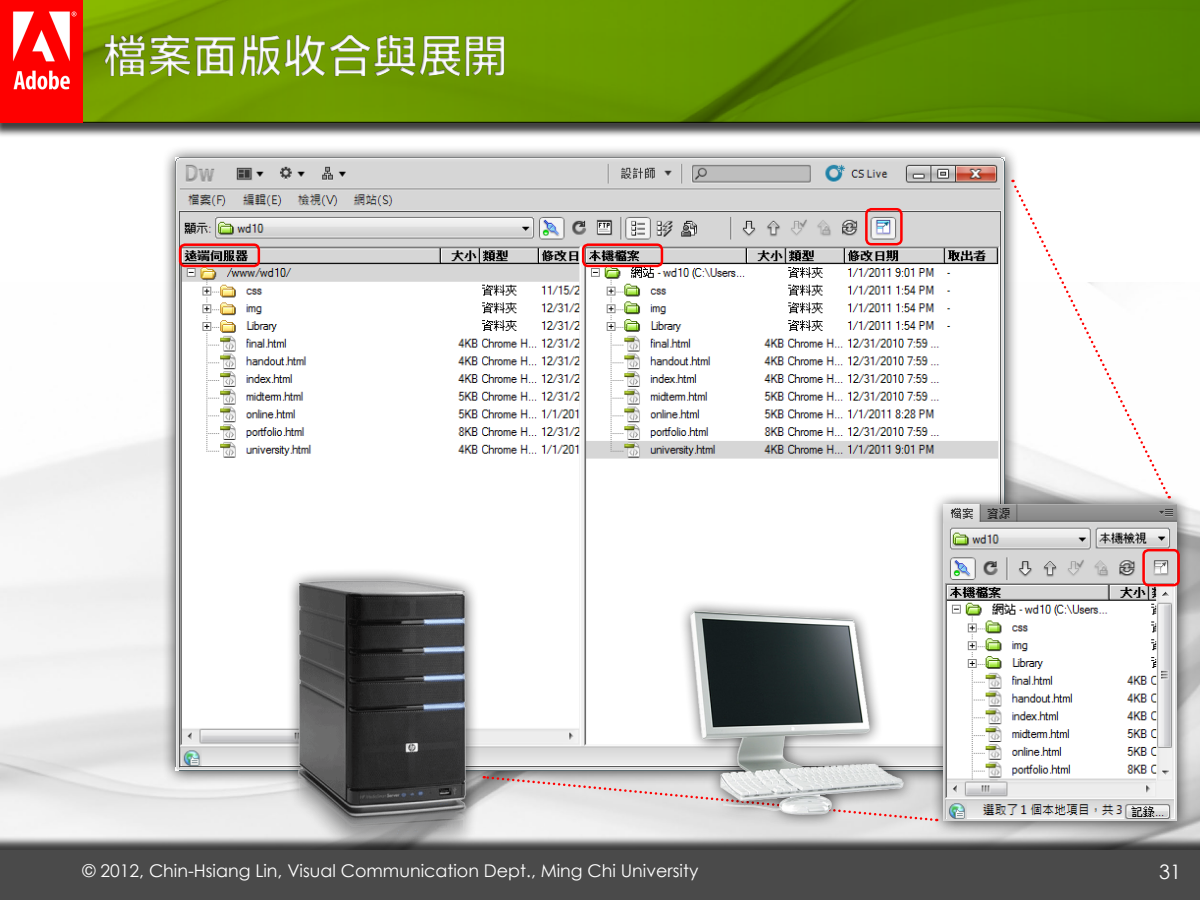
<style>
.page{position:relative;width:1200px;height:900px;background:#fff}
.page>*{position:absolute;margin:0;border:0;box-sizing:border-box;transform-origin:0 0}
.t1{font:45px "DF Li Hei Md WIN BF";color:#fff}
.t2{font:20px "Century Gothic";color:#fff}
.t3{font:17.5px "Century Gothic";color:#fff}
</style>
<div class="page">
<div style="left:162px;top:144px;width:858px;height:641px;background:#000;opacity:.75"></div>
<img style="left:175px;top:157px;width:830px;height:613px">
<div style="left:931px;top:492px;width:260px;height:344px;background:#000;opacity:.75"></div>
<img style="left:944px;top:505px;width:232px;height:316px">
<div style="left:1142px;top:549px;width:38px;height:37px;border:2px solid #f00;border-radius:5px"></div>
<div style="left:865px;top:208px;width:38px;height:37px;border:2px solid #f00;border-radius:5px"></div>
<div style="left:582px;top:243px;width:81px;height:24px;border:2px solid #f00;border-radius:5px"></div>
<div style="left:179px;top:243px;width:81px;height:24px;border:2px solid #f00;border-radius:5px"></div>
<svg style="left:1010px;top:180px;width:160px;height:316px"></svg>
<svg style="left:484px;top:775px;width:453px;height:47px;background:#dfdada"></svg>
<div style="left:286px;top:567px;width:193px;height:293px;background:#000;opacity:.75"></div>
<img style="left:299px;top:578px;width:167px;height:258px">
<div style="left:679px;top:599px;width:238px;height:229px;background:#000;opacity:.75"></div>
<img style="left:691px;top:611px;width:212px;height:203px">
<div style="left:0;top:0;width:1200px;height:138px;background:#000;opacity:.75"></div>
<img style="left:83px;top:0;width:1116px;height:122px">
<img style="left:0;top:0;width:83px;height:122px">
<div style="left:0;top:836px;width:1200px;height:64px;background:#000;opacity:.75"></div>
<div style="left:0;top:850px;width:1200px;height:50px;background:#4a4a4a"></div>
<div style="left:96px;top:20px;width:1033px;height:68px;background:#000;opacity:.75"></div>
<h1 class="t1" style="left:102px;top:32px;width:406px">檔案面版收合與展開</h1>
<p class="t3" style="left:83px;top:858px;width:617px">© 2012, Chin-Hsiang Lin, Visual Communication Dept., Ming Chi University</p>
<p class="t2" style="left:1159px;top:858px;width:24px">31</p>
</div>
